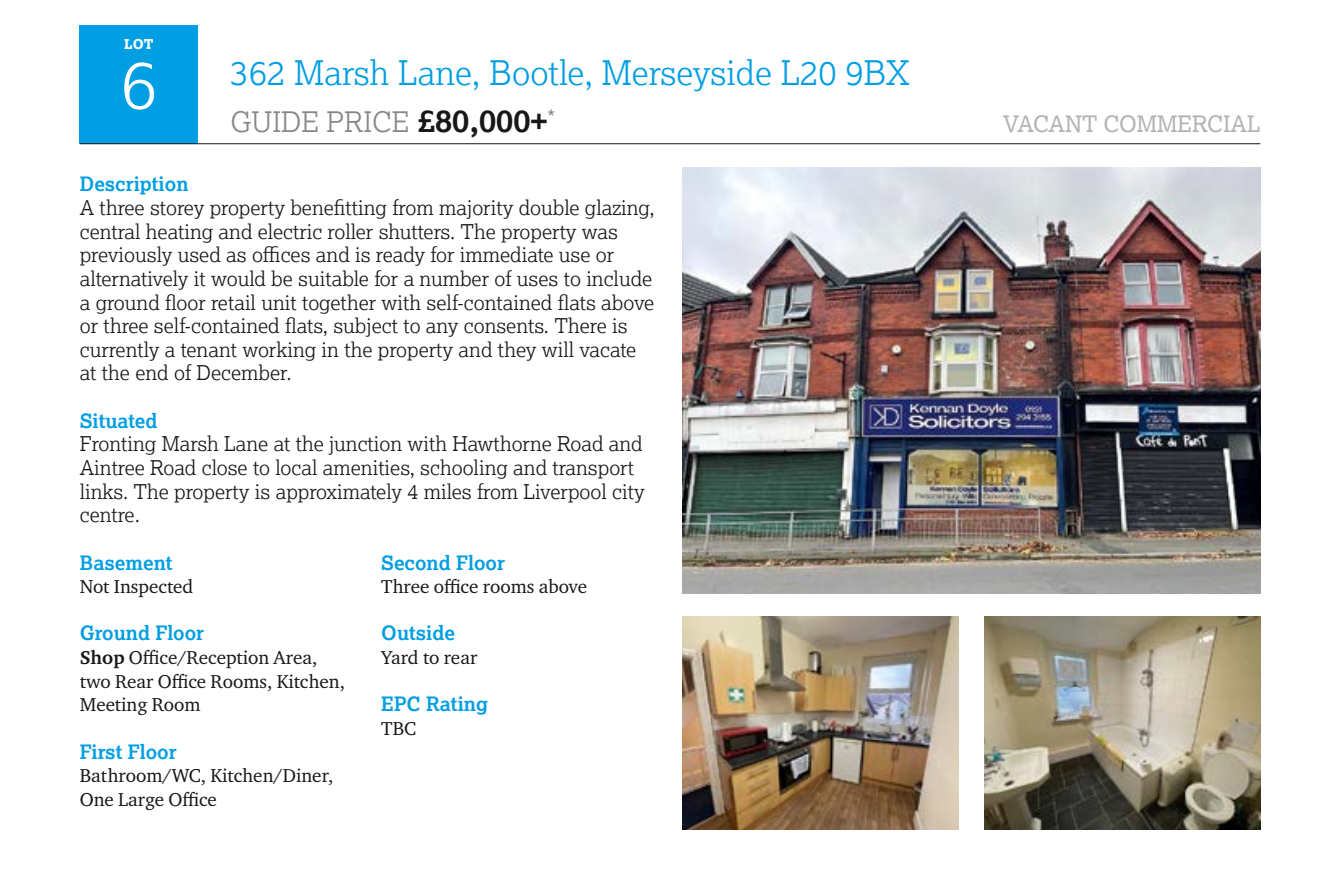
<style>
.page{position:relative;width:1338px;height:893px;background:#fff}
.page>*{position:absolute;margin:0;border:0;box-sizing:border-box;transform-origin:0 0}
.t1{font:300 67.5px "Lexia";color:#fff}
.t2{font:300 33.75px "Lexia";color:#009ee3}
.t3{font:300 28.12px "Lexia";color:#868786}
.t4{font:22.5px "Lexia";color:#b1b2b3}
.t5{font:300 20.25px/23.6px "Lexia";color:#181716}
.t6{font:20.25px "Lexia";color:#868786}
.t7{font:700 19.8px "Lexia";color:#009ee3}
.t8{font:19.12px/23.6px "Charter ITC Pro";color:#181716}
.t9{font:800 13.5px "Lexia";color:#fff}
.s1{font-weight:700;font-size:31.5px;color:#181716}
.s2{font-weight:700}
</style>
<div class="page">
<div style="left:80px;top:26px;width:118px;height:118px;background:#009ee3"></div>
<hr style="left:80px;top:143px;width:1180px;height:1px;background:#181716">
<img style="left:682px;top:616px;width:276px;height:213px">
<img style="left:984px;top:616px;width:276px;height:213px">
<img style="left:682px;top:168px;width:578px;height:425px">
<p class="t9" style="left:124px;top:36px;width:31px">LOT</p>
<h1 class="t1" style="left:120px;top:41px;width:38px">6</h1>
<h2 class="t2" style="left:230px;top:51px;width:680px">362 Marsh Lane, Bootle, Merseyside L20 9BX</h2>
<h3 class="t3" style="left:230px;top:104px;width:318px">GUIDE PRICE <span class="s1">£80,000+</span></h3>
<p class="t4" style="left:1003px;top:110px;width:259px">VACANT COMMERCIAL</p>
<p class="t6" style="left:547px;top:105px;width:9px">*</p>
<p class="t7" style="left:80px;top:172px;width:110px">Description</p>
<p class="t5" style="left:80px;top:195px;width:576px">A three storey property benefitting from majority double glazing, central heating and electric roller shutters. The property was previously used as offices and is ready for immediate use or alternatively it would be suitable for a number of uses to include a ground floor retail unit together with self-contained flats above or three self-contained flats, subject to any consents. There is currently a tenant working in the property and they will vacate at the end of December.</p>
<p class="t7" style="left:80px;top:408px;width:79px">Situated</p>
<p class="t5" style="left:80px;top:431px;width:566px">Fronting Marsh Lane at the junction with Hawthorne Road and Aintree Road close to local amenities, schooling and transport links. The property is approximately 4 miles from Liverpool city centre.</p>
<p class="t7" style="left:80px;top:550px;width:94px">Basement</p>
<p class="t8" style="left:80px;top:574px;width:115px">Not Inspected</p>
<p class="t7" style="left:80px;top:620px;width:126px">Ground Floor</p>
<p class="t8" style="left:80px;top:645px;width:267px"><span class="s2">Shop</span> Office/Reception Area, two Rear Office Rooms, Kitchen,<br>Meeting Room</p>
<p class="t7" style="left:80px;top:739px;width:98px">First Floor</p>
<p class="t8" style="left:80px;top:763px;width:255px">Bathroom/WC, Kitchen/Diner,<br>One Large Office</p>
<p class="t7" style="left:381px;top:550px;width:125px">Second Floor</p>
<p class="t8" style="left:381px;top:574px;width:207px">Three office rooms above</p>
<p class="t7" style="left:381px;top:620px;width:75px">Outside</p>
<p class="t8" style="left:381px;top:645px;width:97px">Yard to rear</p>
<p class="t7" style="left:381px;top:691px;width:108px">EPC Rating</p>
<p class="t8" style="left:381px;top:716px;width:37px">TBC</p>
</div>
